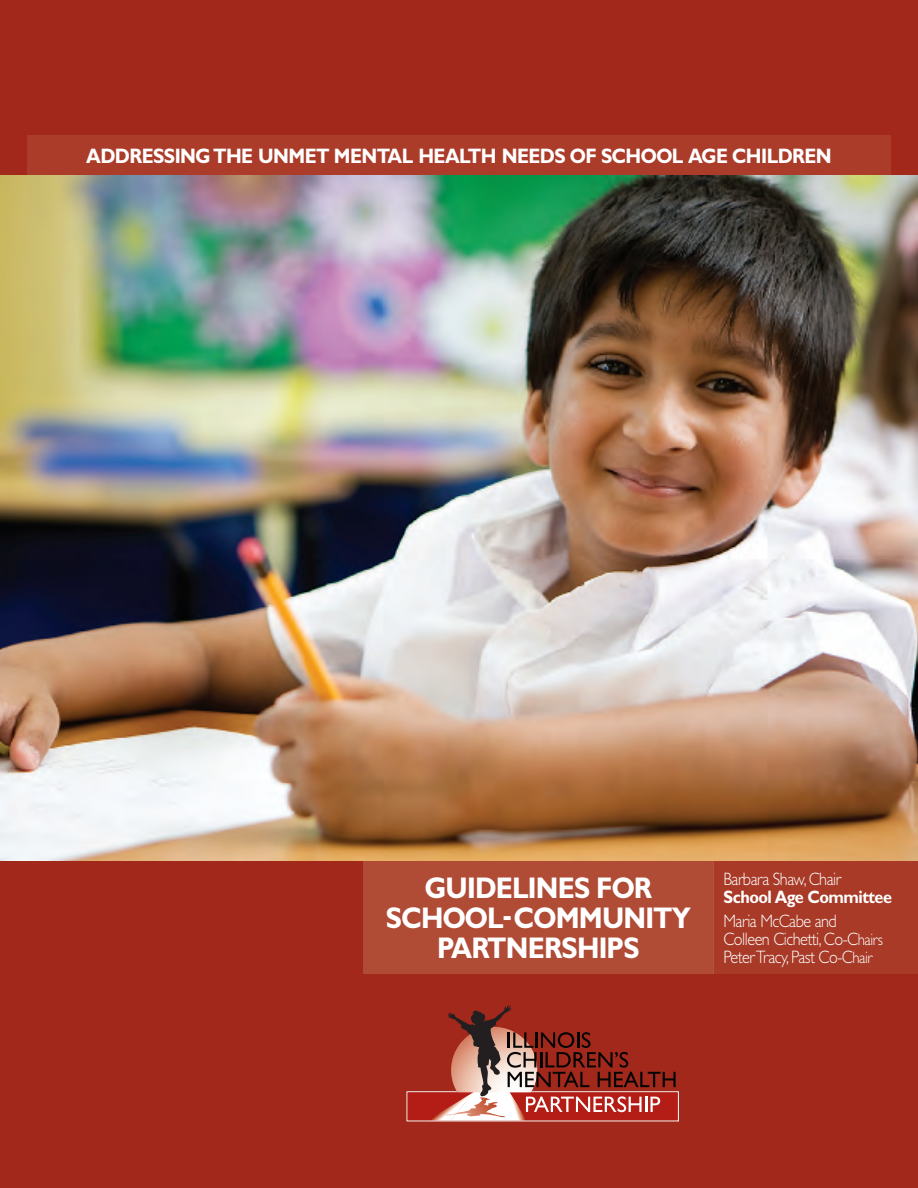
<style>
.page{position:relative;width:918px;height:1188px;background:#a1281b}
.page>*{position:absolute;margin:0;border:0;box-sizing:border-box;transform-origin:0 0}
.t1{font:700 30px/30px "Gill Sans MT Pro";letter-spacing:-.03em;color:#fff;text-align:center;scale:.9 1}
.t2{font:700 21px "Gill Sans MT Pro";letter-spacing:-.03em;color:#fff;scale:.9 1}
.t3{font:300 18px/18px "Gill Sans";letter-spacing:-.03em;color:#fff;scale:.9 1}
.t4{font:700 18px "Gill Sans";letter-spacing:-.03em;color:#fff;scale:.9 1}
.s1{font-size:16.5px}
</style>
<div class="page">
<svg style="left:407px;top:1005px;width:272px;height:116px"></svg>
<div style="left:363px;top:860px;width:351px;height:114px;background:#b04b35"></div>
<div style="left:714px;top:850px;width:204px;height:124px;background:#a83a27"></div>
<hr style="left:714px;top:850px;width:1px;height:124px;background:#b3533d">
<div style="left:27px;top:135px;width:864px;height:40px;background:#aa3c29"></div>
<img style="left:0;top:176px;width:918px;height:684px">
<p class="t2" style="left:86px;top:148px;width:830px">ADDRESSINGTHE UNMET MENTAL HEALTH NEEDS OF SCHOOL AGE CHILDREN</p>
<h1 class="t1" style="left:386px;top:876px;width:341px">GUIDELINES FOR<br>SCHOOL-COMMUNITY<br>PARTNERSHIPS</h1>
<p class="t3" style="left:724px;top:872px;width:132px">Barbara Shaw, Chair</p>
<p class="t4" style="left:724px;top:890px;width:189px">School Age Committee</p>
<p class="t3" style="left:724px;top:914px;width:179px">Maria McCabe and<br>Colleen Cichetti, Co-C<span class="s1">hairs<br></span>PeterTracy, Past Co-C<span class="s1">hair</span></p>
</div>
